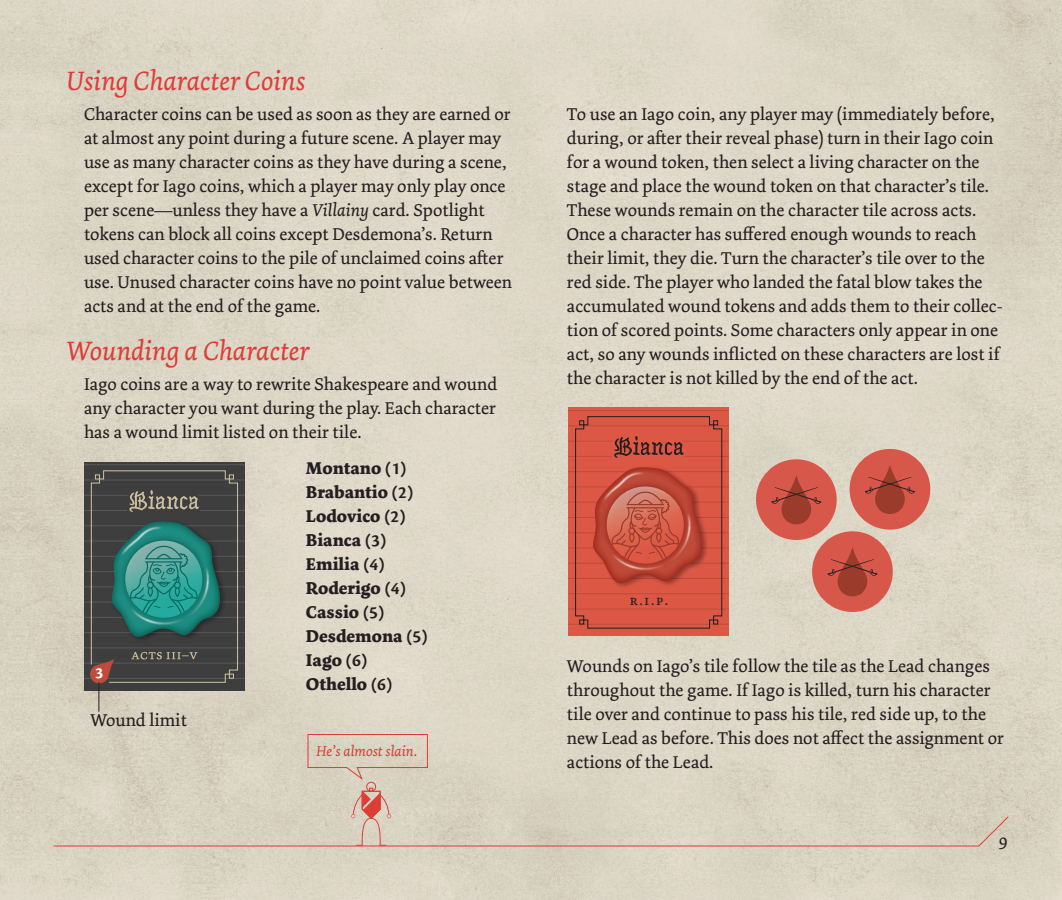
<style>
.page{position:relative;width:1062px;height:900px;background:#fff}
.page>*{position:absolute;margin:0;border:0;box-sizing:border-box;transform-origin:0 0}
.t1{font:italic 28px "Dolly Pro";color:#db3f38}
.t2{font:18px/24px "Dolly Pro";color:#231f20}
.t3{font:700 18px/24px "Dolly Pro";color:#231f20}
.t4{font:16.4px "Cronos Pro Bold Capt";color:#fff}
.t5{font:italic 15px "Dolly Pro";color:#db3f38}
.t6{font:14.2px "Dolly Pro Regular Small Caps";color:#231f20}
.s1{font-style:italic}
.s2{font-family:"Cronos Pro Semibold Capt";font-weight:400}
</style>
<div class="page">
<img style="left:0;top:0;width:1062px;height:900px">
<svg style="left:84px;top:462px;width:161px;height:228px;background:#415956"></svg>
<div style="left:568px;top:408px;width:161px;height:228px;background:#dc5845"></div>
<hr style="left:568px;top:410px;width:161px;height:1px;background:#bf4b3a">
<hr style="left:568px;top:426px;width:161px;height:1px;background:#bf4b3a">
<hr style="left:568px;top:441px;width:161px;height:1px;background:#bf4b3a">
<svg style="left:575px;top:416px;width:148px;height:213px"></svg>
<hr style="left:98px;top:682px;width:1px;height:30px;background:#231f20">
<svg style="left:307px;top:734px;width:121px;height:48px;background:#d9caba"></svg>
<div style="left:756px;top:459px;width:81px;height:81px;background:#d7584a;border-radius:50%"></div>
<svg style="left:771px;top:475px;width:50px;height:49px"></svg>
<div style="left:850px;top:449px;width:80px;height:81px;background:#d7584a;border-radius:50%"></div>
<svg style="left:865px;top:465px;width:50px;height:49px"></svg>
<div style="left:812px;top:531px;width:81px;height:81px;background:#d7584a;border-radius:50%"></div>
<svg style="left:827px;top:547px;width:50px;height:49px"></svg>
<div style="left:366px;top:782px;width:10px;height:10px;border:1px solid #db3f38;border-radius:50%"></div>
<svg style="left:53px;top:788px;width:957px;height:59px;background:#d8cdbd"></svg>
<h1 class="t1" style="left:66px;top:63px;width:241px">Using Character Coins</h1>
<p class="t2" style="left:84px;top:102px;width:430px">Character coins can be used as soon as they are earned or at almost any point during a future scene. A player may use as many character coins as they have during a scene, except for Iago coins, which a player may only play once per scene—unless they have a <span class="s1">Villainy</span> card. Spotlight tokens can block all coins except Desdemona’s. Return used character coins to the pile of unclaimed coins after use. Unused character coins have no point value between acts and at the end of the game.</p>
<h1 class="t1" style="left:66px;top:333px;width:245px">Wounding a Character</h1>
<p class="t2" style="left:84px;top:372px;width:415px;text-align:justify">Iago coins are a way to rewrite Shakespeare and wound any character you want during the play. Each character has a wound limit listed on their tile.</p>
<p class="t3" style="left:306px;top:456px;width:124px">Montano <span class="s2">(1)<br></span>Brabantio <span class="s2">(2)<br></span>Lodovico <span class="s2">(2)<br></span>Bianca <span class="s2">(3)<br></span>Emilia <span class="s2">(4)<br></span>Roderigo <span class="s2">(4)<br></span>Cassio <span class="s2">(5)<br></span>Desdemona <span class="s2">(5)<br></span>Iago <span class="s2">(6)<br></span>Othello <span class="s2">(6)</span></p>
<p class="t4" style="left:95px;top:664px;width:10px">3</p>
<p class="t2" style="left:90px;top:708px;width:98px">Wound limit</p>
<p class="t5" style="left:316px;top:741px;width:102px">He’s almost slain.</p>
<p class="t2" style="left:567px;top:102px;width:437px">To use an Iago coin, any player may (immediately before, during, or after their reveal phase) turn in their Iago coin for a wound token, then select a living character on the stage and place the wound token on that character’s tile.<br>These wounds remain on the character tile across acts.<br>Once a character has suffered enough wounds to reach their limit, they die. Turn the character’s tile over to the red side. The player who landed the fatal blow takes the accumulated wound tokens and adds them to their collec&shy;tion of scored points. Some characters only appear in one act, so any wounds inflicted on these characters are lost if the character is not killed by the end of the act.</p>
<p class="t6" style="left:630px;top:591px;width:40px">r.i.p.</p>
<p class="t2" style="left:567px;top:654px;width:439px">Wounds on Iago’s tile follow the tile as the Lead changes throughout the game. If Iago is killed, turn his character tile over and continue to pass his tile, red side up, to the new Lead as before. This does not affect the assignment or actions of the Lead.</p>
<p class="t2" style="left:999px;top:828px;width:11px">9</p>
</div>
